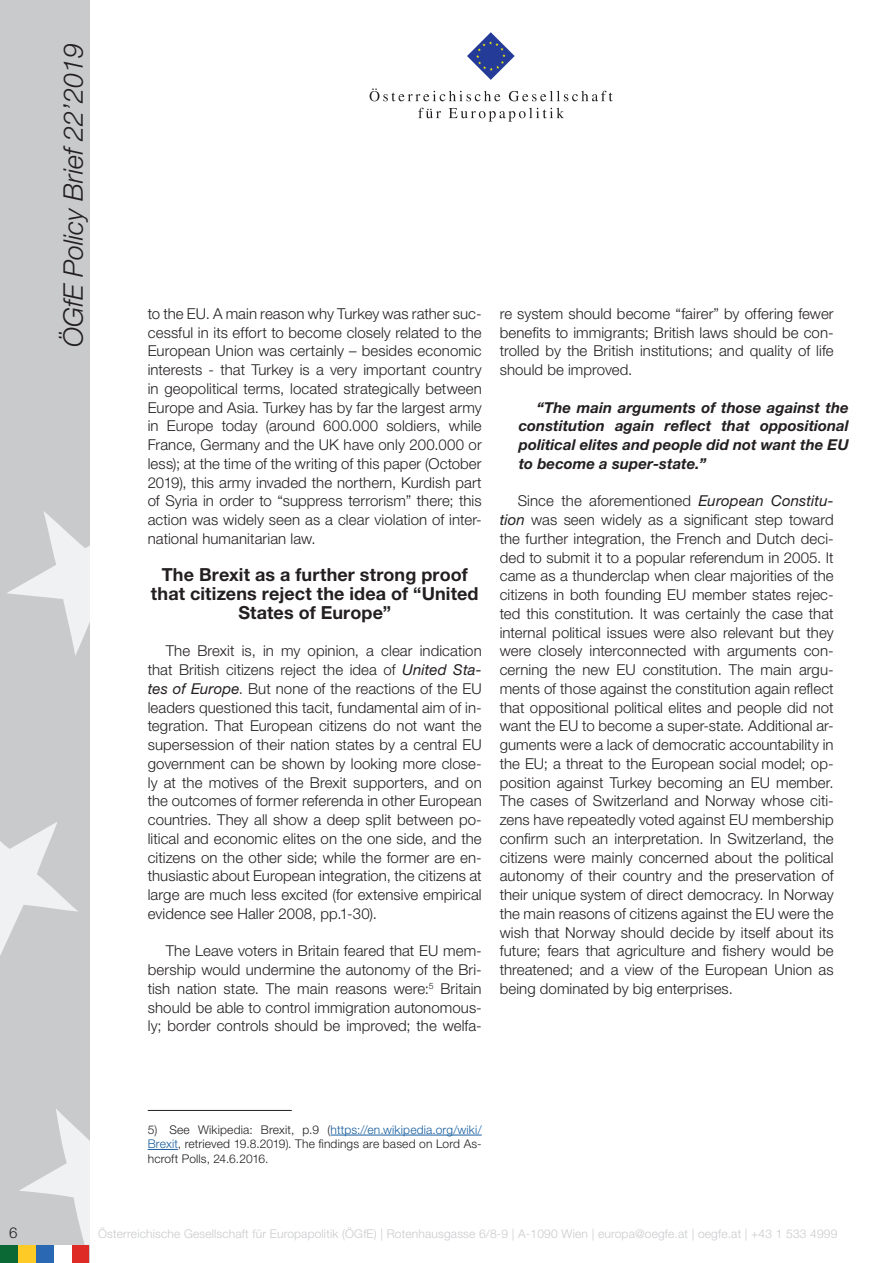
<style>
.page{position:relative;width:893px;height:1263px;background:#fff}
.page>*{position:absolute;margin:0;border:0;box-sizing:border-box;transform-origin:0 0}
.t1{font:italic 300 27px "Helvetica Neue LT Std";color:#231f20}
.Zwischenüberschrift{font:700 18px/18.8px "Helvetica Neue LT Std";letter-spacing:.005em;color:#231f20;text-align:center}
.Standard_Paragraph{font:300 15px/18.8px "Helvetica Neue LT Std";letter-spacing:.005em;color:#231f20;text-align:justify}
.Standard_Paragraph-2{font:italic 700 15px/18.8px "Helvetica Neue LT Std";letter-spacing:.005em;color:#231f20;text-align:justify}
.Footnotes{font:300 12px/14.4px "Helvetica Neue LT Std";letter-spacing:.015em;color:#231f20;text-align:justify}
.t2{font:300 12px "Helvetica Neue LT Std";letter-spacing:.015em;color:#c9cacc}
.s1{font-weight:400;font-style:italic}
.s2{color:#175d9e}
</style>
<div class="page">
<div style="left:0;top:0;width:89px;height:1263px;background:#c9cacc"></div>
<svg style="left:19px;top:1109px;width:70px;height:136px"></svg>
<svg style="left:0;top:822px;width:78px;height:134px"></svg>
<svg style="left:7px;top:511px;width:82px;height:144px"></svg>
<div style="left:18px;top:1245px;width:18px;height:18px;background:#fecb26"></div>
<div style="left:36px;top:1245px;width:18px;height:18px;background:#2b68b3"></div>
<div style="left:71px;top:1245px;width:18px;height:18px;background:#de2b26"></div>
<div style="left:0;top:1245px;width:18px;height:18px;background:#0b6936"></div>
<div style="left:54px;top:1245px;width:17px;height:18px;background:#fff"></div>
<svg style="left:467px;top:32px;width:48px;height:48px"></svg>
<svg style="left:370px;top:88px;width:130px;height:13px"></svg>
<svg style="left:509px;top:91px;width:104px;height:10px"></svg>
<svg style="left:418px;top:108px;width:23px;height:10px"></svg>
<svg style="left:449px;top:108px;width:115px;height:14px"></svg>
<hr style="left:148px;top:1110px;width:144px;height:1px;background:#231f20">
<hr style="left:331px;top:1135px;width:151px;height:1px;background:#175d9e">
<hr style="left:148px;top:1149px;width:30px;height:1px;background:#175d9e">
<h1 class="t1" style="left:57px;top:347px;width:305px;rotate:-90deg">ÖGfE Policy Brief 22’2019</h1>
<p class="Standard_Paragraph" style="left:148px;top:304px;width:335px">to the EU. A main reason why Turkey was rather suc&shy;cessful in its effort to become closely related to the European Union was certainly – besides economic interests - that Turkey is a very important country in geopolitical terms, located strategically between Europe and Asia. Turkey has by far the largest army in Europe today (around 600.000 soldiers, while France, Germany and the UK have only 200.000 or less); at the time of the writing of this paper (October 2019), this army invaded the northern, Kurdish part of Syria in order to “suppress terrorism” there; this action was widely seen as a clear violation of inter&shy;national humanitarian law.</p>
<p class="Zwischenüberschrift" style="left:151px;top:565px;width:329px">The Brexit as a further strong proof that citizens reject the idea of “United<br>States of Europe”</p>
<p class="Standard_Paragraph" style="left:148px;top:641px;width:335px;text-indent:18px">The Brexit is, in my opinion, a clear indication that British citizens reject the idea of <span class="s1">United Sta&shy;tes of Europe</span>. But none of the reactions of the EU leaders questioned this tacit, fundamental aim of in&shy;tegration. That European citizens do not want the supersession of their nation states by a central EU government can be shown by looking more close&shy;ly at the motives of the Brexit supporters, and on the outcomes of former referenda in other European countries. They all show a deep split between po&shy;litical and economic elites on the one side, and the citizens on the other side; while the former are en&shy;thusiastic about European integration, the citizens at large are much less excited (for extensive empirical evidence see Haller 2008, pp.1-30).</p>
<p class="Standard_Paragraph" style="left:148px;top:941px;width:335px;text-indent:18px">The Leave voters in Britain feared that EU mem&shy;bership would undermine the autonomy of the Bri&shy;tish nation state. The main reasons were:<sup>5</sup> Britain should be able to control immigration autonomous&shy;ly; border controls should be improved; the welfa-</p>
<p class="Standard_Paragraph" style="left:500px;top:304px;width:335px">re system should become “fairer” by offering fewer benefits to immigrants; British laws should be con&shy;trolled by the British institutions; and quality of life should be improved.</p>
<p class="Standard_Paragraph-2" style="left:519px;top:397px;width:332px;text-indent:18px">“The main arguments of those against the constitution again reflect that oppositional political elites and people did not want the EU to become a super-state.”</p>
<p class="Standard_Paragraph" style="left:500px;top:491px;width:335px;text-indent:18px">Since the aforementioned <span class="s1">European Constitu&shy;tion</span> was seen widely as a significant step toward the further integration, the French and Dutch deci&shy;ded to submit it to a popular referendum in 2005. It came as a thunderclap when clear majorities of the citizens in both founding EU member states rejec&shy;ted this constitution. It was certainly the case that internal political issues were also relevant but they were closely interconnected with arguments con&shy;cerning the new EU constitution. The main argu&shy;ments of those against the constitution again reflect that oppositional political elites and people did not want the EU to become a super-state. Additional ar&shy;guments were a lack of democratic accountability in the EU; a threat to the European social model; op&shy;position against Turkey becoming an EU member.<br>The cases of Switzerland and Norway whose citi&shy;zens have repeatedly voted against EU membership confirm such an interpretation. In Switzerland, the citizens were mainly concerned about the political autonomy of their country and the preservation of their unique system of direct democracy. In Norway the main reasons of citizens against the EU were the wish that Norway should decide by itself about its future; fears that agriculture and fishery would be threatened; and a view of the European Union as being dominated by big enterprises.</p>
<p class="Footnotes" style="left:148px;top:1122px;width:335px">5) See Wikipedia: Brexit, p.9 (<span class="s2">https://en.wikipedia.org/wiki/ Brexit</span>, retrieved 19.8.2019). The findings are based on Lord As&shy;hcroft Polls, 24.6.2016.</p>
<p class="Standard_Paragraph" style="left:9px;top:1222px;width:10px">6</p>
<p class="t2" style="left:98px;top:1226px;width:741px">Österreichische Gesellschaft für Europapolitik (ÖGfE) | Rotenhausgasse 6/8-9 | A-1090 Wien | europa@oegfe.at | oegfe.at | +43 1 533 4999</p>
</div>
